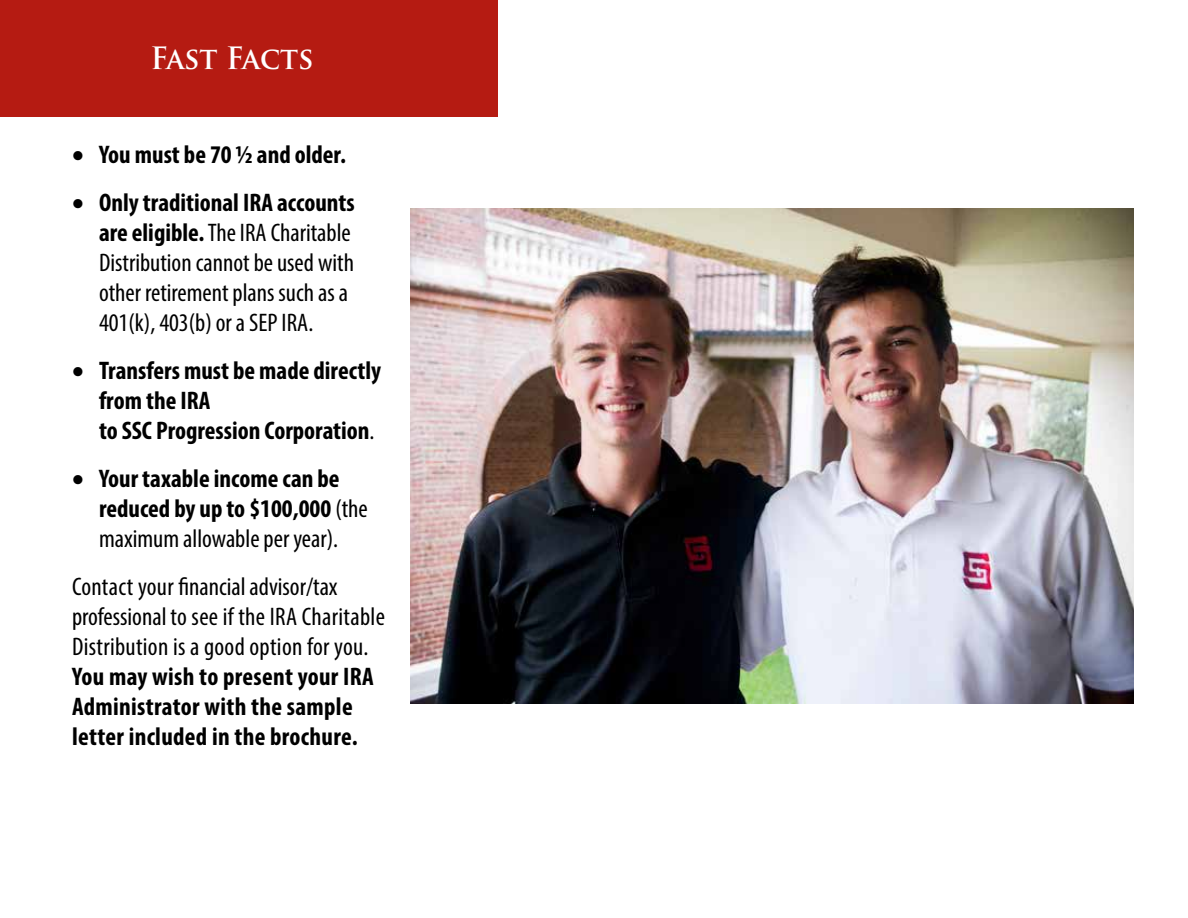
<style>
.page{position:relative;width:1188px;height:918px;background:#fff}
.page>*{position:absolute;margin:0;border:0;box-sizing:border-box;transform-origin:0 0}
.t1{font:700 30px "Trajan Pro";letter-spacing:-.005em;color:#fff;scale:.95 1}
.t2{font:700 condensed 25.5px/30px "Myriad Pro";color:#000}
.t3{font:condensed 25.5px/30px "Myriad Pro";color:#000}
.s1{font-weight:700}
.s2{font-weight:400}
</style>
<div class="page">
<div style="left:0;top:0;width:497px;height:117px;background:#b51b12"></div>
<img style="left:410px;top:208px;width:724px;height:495px">
<p class="t1" style="left:150px;top:39px;width:173px">Fast Facts</p>
<p class="t2" style="left:72px;top:139px;width:275px">• You must be 70 ½ and older.</p>
<p class="t3" style="left:99px;top:187px;width:257px;text-indent:-27px">• <span class="s1">Only traditional IRA accounts are eligible.</span> The IRA Charitable<br>Distribution cannot be used with other retirement plans such as a<br>401(k), 403(b) or a SEP IRA.</p>
<p class="t2" style="left:99px;top:355px;width:284px;text-indent:-27px">• Transfers must be made directly from the IRA<br>to SSC Progression Corporation<span class="s2">.</span></p>
<p class="t2" style="left:99px;top:463px;width:270px;text-indent:-27px">• Your taxable income can be reduced by up to $100,000 <span class="s2">(the maximum allowable per year).</span></p>
<p class="t3" style="left:72px;top:571px;width:314px">Contact your financial advisor/tax professional to see if the IRA Charitable<br>Distribution is a good option for you.</p>
<p class="t2" style="left:72px;top:661px;width:303px">You may wish to present your IRA<br>Administrator with the sample letter included in the brochure.</p>
</div>
